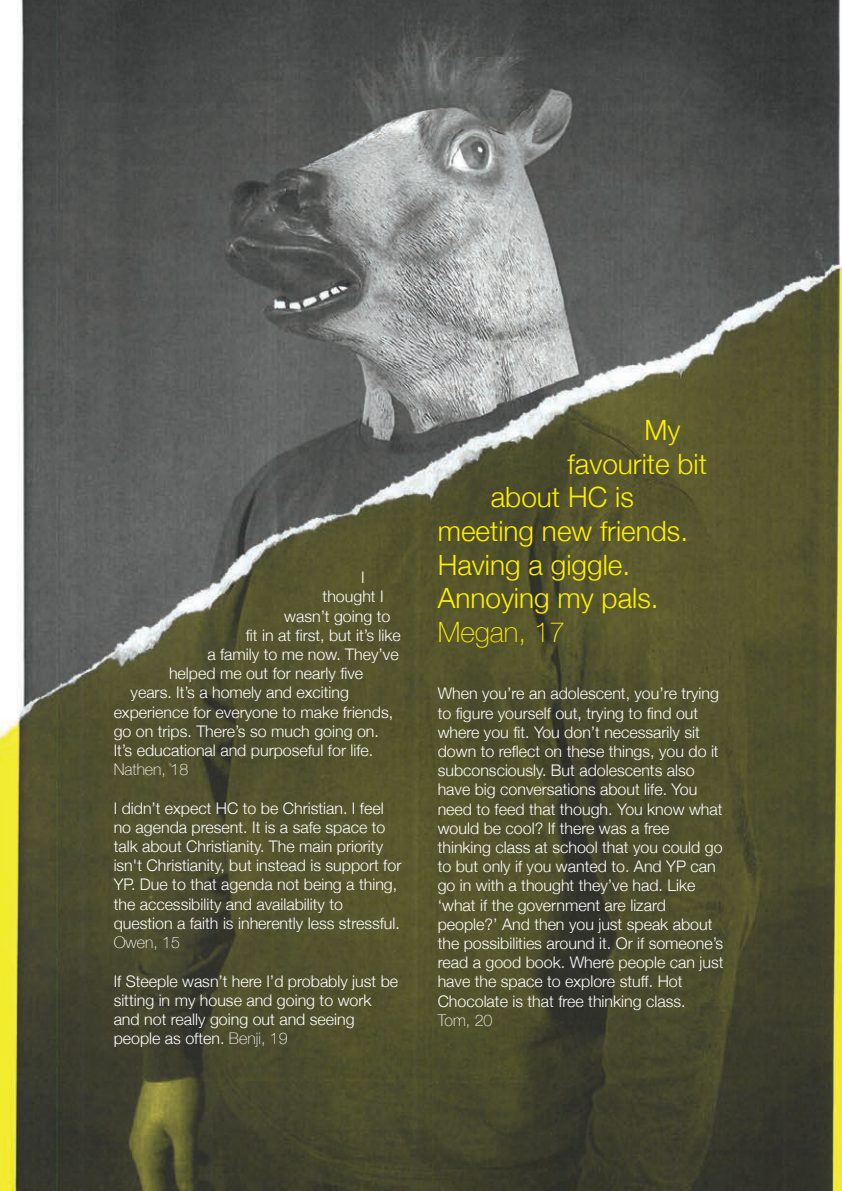
<style>
.page{position:relative;width:842px;height:1191px;background:#fff}
.page>*{position:absolute;margin:0;border:0;box-sizing:border-box;transform-origin:0 0}
.t1{font:300 28px "Helvetica Neue";color:#fff101}
.t2{font:100 28px "Helvetica Neue";color:#fff101}
.t3{font:300 16px/19.2px "Helvetica Neue";color:#fff}
.t4{font:100 16px "Helvetica Neue";color:#fff}
.s1{font-weight:100}
</style>
<div class="page">
<img style="left:0;top:0;width:842px;height:1191px">
<p class="t3" style="left:361px;top:567px;width:5px">I</p>
<p class="t3" style="left:323px;top:587px;width:63px">thought I</p>
<p class="t3" style="left:284px;top:606px;width:108px">wasn’t going to</p>
<p class="t3" style="left:246px;top:625px;width:156px">fit in at first, but it’s like</p>
<p class="t3" style="left:207px;top:644px;width:193px">a family to me now. They’ve</p>
<p class="t3" style="left:169px;top:663px;width:196px">helped me out for nearly five</p>
<p class="t3" style="left:131px;top:683px;width:220px">years. It’s a homely and exciting</p>
<p class="t3" style="left:114px;top:702px;width:281px">experience for everyone to make friends,</p>
<p class="t3" style="left:114px;top:721px;width:267px">go on trips. There’s so much going on.</p>
<p class="t3" style="left:114px;top:740px;width:261px">It’s educational and purposeful for life.</p>
<p class="t4" style="left:114px;top:759px;width:76px">Nathen, 18</p>
<p class="t3" style="left:114px;top:798px;width:289px">I didn’t expect HC to be Christian. I feel no agenda present. It is a safe space to talk about Christianity. The main priority isn't Christianity, but instead is support for YP. Due to that agenda not being a thing, the accessibility and availability to question a faith is inherently less stressful.</p>
<p class="t4" style="left:114px;top:932px;width:68px">Owen, 15</p>
<p class="t3" style="left:114px;top:971px;width:286px">If Steeple wasn’t here I’d probably just be sitting in my house and going to work and not really going out and seeing people as often. <span class="s1">Benji, 19</span></p>
<h1 class="t1" style="left:644px;top:413px;width:37px">My</h1>
<h1 class="t1" style="left:568px;top:446px;width:141px">favourite bit</h1>
<h1 class="t1" style="left:491px;top:480px;width:145px">about HC is</h1>
<h1 class="t1" style="left:438px;top:514px;width:252px">meeting new friends.</h1>
<h1 class="t1" style="left:438px;top:547px;width:194px">Having a giggle.</h1>
<h1 class="t1" style="left:438px;top:581px;width:222px">Annoying my pals.</h1>
<h1 class="t2" style="left:438px;top:614px;width:129px">Megan, 17</h1>
<p class="t3" style="left:438px;top:683px;width:287px">When you’re an adolescent, you’re trying to figure yourself out, trying to find out where you fit. You don’t necessarily sit down to reflect on these things, you do it subconsciously. But adolescents also have big conversations about life. You need to feed that though. You know what would be cool? If there was a free thinking class at school that you could go to but only if you wanted to. And YP can go in with a thought they’ve had. Like ‘what if the government are lizard people?’ And then you just speak about the possibilities around it. Or if someone’s read a good book. Where people can just have the space to explore stuff. Hot Chocolate is that free thinking class.</p>
<p class="t4" style="left:438px;top:1010px;width:56px">Tom, 20</p>
</div>
